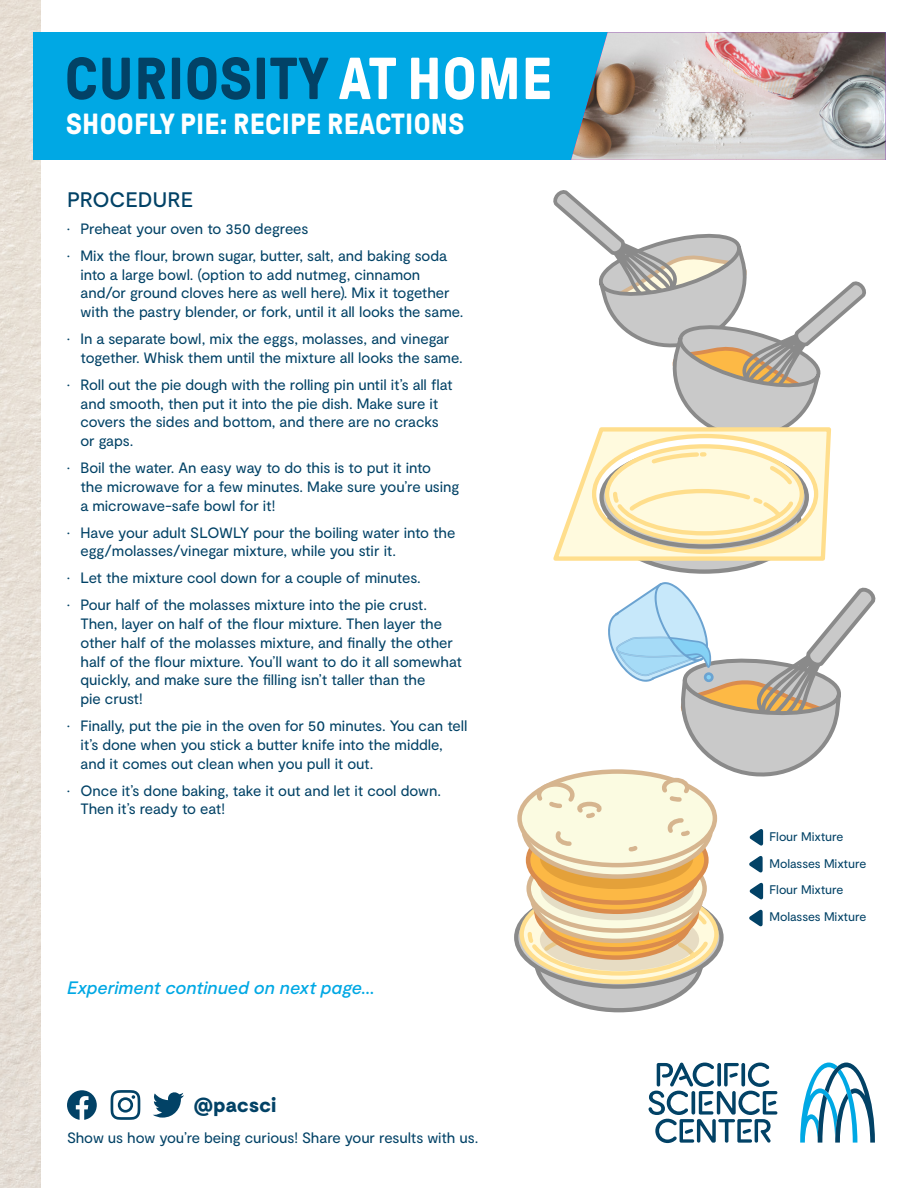
<style>
.page{position:relative;width:918px;height:1188px;background:#fff}
.page>*{position:absolute;margin:0;border:0;box-sizing:border-box;transform-origin:0 0}
.t1{font:700 59.1px "GT Pressura";letter-spacing:.01em;color:#024266}
.t2{font:700 29.1px "GT Pressura";letter-spacing:.01em;color:#fff}
.t3{font:500 21px "Moderat";letter-spacing:-.005em;color:#024266}
.t4{font:900 20.4px "Moderat";letter-spacing:.02em;color:#024266}
.t5{font:italic 500 18px "Moderat";letter-spacing:-.005em;color:#00a8e4}
.t6{font:15px/18.8px "Moderat";letter-spacing:-.005em;color:#024266}
.t7{font:12.45px "Moderat";letter-spacing:-.01em;color:#024266}
.s1{color:#fff}
</style>
<div class="page">
<img style="left:0;top:0;width:40px;height:1188px">
<div style="left:33px;top:32px;width:853px;height:128px;background:#00a8e4"></div>
<svg style="left:800px;top:1063px;width:75px;height:80px"></svg>
<svg style="left:648px;top:1062px;width:129px;height:81px"></svg>
<svg style="left:153px;top:1092px;width:31px;height:26px"></svg>
<svg style="left:111px;top:1090px;width:29px;height:30px"></svg>
<svg style="left:67px;top:1090px;width:30px;height:30px"></svg>
<img style="left:571px;top:32px;width:315px;height:128px">
<svg style="left:609px;top:473px;width:190px;height:99px"></svg>
<svg style="left:553px;top:190px;width:313px;height:373px"></svg>
<svg style="left:536px;top:912px;width:165px;height:98px;background:#bab9b7"></svg>
<div style="left:520px;top:884px;width:199px;height:100px;border:4px solid #ffde8c;border-radius:50%"></div>
<svg style="left:525px;top:582px;width:351px;height:396px"></svg>
<p class="t1" style="left:65px;top:47px;width:489px">CURIOSITY <span class="s1">AT HOME</span></p>
<p class="t2" style="left:66px;top:108px;width:400px">SHOOFLY PIE: RECIPE REACTIONS</p>
<p class="t3" style="left:67px;top:187px;width:127px">PROCEDURE</p>
<p class="t6" style="left:67px;top:219px;width:243px">• Preheat your oven to 350 degrees</p>
<p class="t6" style="left:81px;top:246px;width:384px;text-indent:-14px">• Mix the flour, brown sugar, butter, salt, and baking soda into a large bowl. (option to add nutmeg, cinnamon and/or ground cloves here as well here). Mix it together with the pastry blender, or fork, until it all looks the same.</p>
<p class="t6" style="left:81px;top:330px;width:384px;text-indent:-14px">• In a separate bowl, mix the eggs, molasses, and vinegar together. Whisk them until the mixture all looks the same.</p>
<p class="t6" style="left:81px;top:375px;width:374px;text-indent:-14px">• Roll out the pie dough with the rolling pin until it’s all flat and smooth, then put it into the pie dish. Make sure it covers the sides and bottom, and there are no cracks or gaps.</p>
<p class="t6" style="left:81px;top:459px;width:380px;text-indent:-14px">• Boil the water. An easy way to do this is to put it into<br>the microwave for a few minutes. Make sure you’re using a microwave-safe bowl for it!</p>
<p class="t6" style="left:81px;top:523px;width:376px;text-indent:-14px">• Have your adult SLOWLY pour the boiling water into the egg/molasses/vinegar mixture, while you stir it.</p>
<p class="t6" style="left:67px;top:569px;width:355px">• Let the mixture cool down for a couple of minutes.</p>
<p class="t6" style="left:81px;top:596px;width:383px;text-indent:-14px">• Pour half of the molasses mixture into the pie crust.<br>Then, layer on half of the flour mixture. Then layer the other half of the molasses mixture, and finally the other half of the flour mixture. You’ll want to do it all somewhat quickly, and make sure the filling isn’t taller than the<br>pie crust!</p>
<p class="t6" style="left:81px;top:717px;width:388px;text-indent:-14px">• Finally, put the pie in the oven for 50 minutes. You can tell it’s done when you stick a butter knife into the middle, and it comes out clean when you pull it out.</p>
<p class="t6" style="left:81px;top:781px;width:362px;text-indent:-14px">• Once it’s done baking, take it out and let it cool down.<br>Then it’s ready to eat!</p>
<p class="t5" style="left:67px;top:978px;width:309px">Experiment continued on next page...</p>
<p class="t4" style="left:194px;top:1092px;width:84px">@pacsci</p>
<p class="t6" style="left:67px;top:1129px;width:413px">Show us how you’re being curious! Share your results with us.</p>
<p class="t7" style="left:770px;top:829px;width:75px">Flour Mixture</p>
<p class="t7" style="left:770px;top:856px;width:98px">Molasses Mixture</p>
<p class="t7" style="left:770px;top:882px;width:75px">Flour Mixture</p>
<p class="t7" style="left:770px;top:909px;width:98px">Molasses Mixture</p>
</div>
